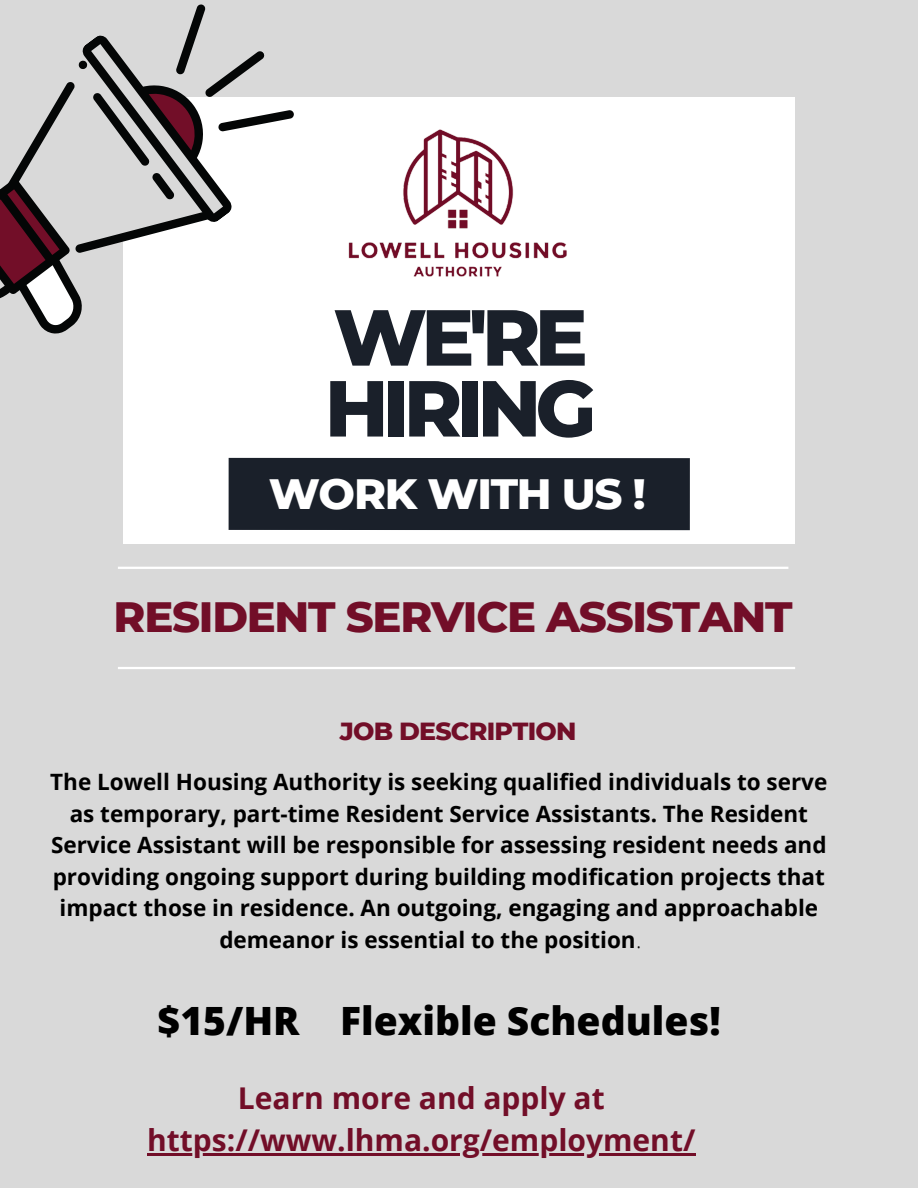
<style>
.page{position:relative;width:918px;height:1188px;background:#d9d9d9}
.page>*{position:absolute;margin:0;border:0;box-sizing:border-box;transform-origin:0 0}
.t1{font:800 79.2px/70.9px "Montserrat";letter-spacing:-.075em;color:#1a202a}
.t2{font:800 43.2px "Montserrat";letter-spacing:-.03em;color:#720e28}
.t3{font:800 43.2px "Montserrat";letter-spacing:-.03em;color:#fff}
.t4{font:800 39px "Open Sans";color:#000}
.t5{font:700 30px/41.7px "Open Sans";color:#720e28;text-align:center}
.t6{font:800 25.2px "Montserrat";letter-spacing:-.03em;color:#720e28}
.t7{font:700 22.5px "Open Sans";color:#000}
.s1{font-weight:300}
</style>
<div class="page">
<div style="left:123px;top:97px;width:672px;height:446px;background:#fff"></div>
<div style="left:229px;top:458px;width:461px;height:72px;background:#1a202a"></div>
<hr style="left:118px;top:567px;width:670px;height:2px;background:#fff">
<hr style="left:118px;top:667px;width:677px;height:2px;background:#fff">
<svg style="left:0;top:4px;width:294px;height:330px"></svg>
<img style="left:348px;top:129px;width:219px;height:148px">
<hr style="left:147px;top:1153px;width:548px;height:2px;background:#720e28">
<h1 class="t1" style="left:325px;top:302px;width:273px">WE'RE<br>HIRING</h1>
<h2 class="t3" style="left:269px;top:467px;width:379px">WORK WITH US !</h2>
<h2 class="t2" style="left:114px;top:590px;width:680px">RESIDENT SERVICE ASSISTANT</h2>
<p class="t6" style="left:340px;top:716px;width:238px">JOB DESCRIPTION</p>
<p class="t7" style="left:50px;top:766px;width:779px">The Lowell Housing Authority is seeking qualified individuals to serve</p>
<p class="t7" style="left:70px;top:798px;width:740px">as temporary, part-time Resident Service Assistants. The Resident</p>
<p class="t7" style="left:51px;top:829px;width:777px">Service Assistant will be responsible for assessing resident needs and</p>
<p class="t7" style="left:53px;top:861px;width:774px">providing ongoing support during building modification projects that</p>
<p class="t7" style="left:60px;top:892px;width:760px">impact those in residence. An outgoing, engaging and approachable</p>
<p class="t7" style="left:219px;top:924px;width:423px">demeanor is essential to the position<span class="s1">.</span></p>
<h3 class="t4" style="left:158px;top:994px;width:565px">$15/HR Flexible Schedules!</h3>
<h3 class="t5" style="left:147px;top:1077px;width:550px">Learn more and apply at https://www.lhma.org/employment/</h3>
</div>
